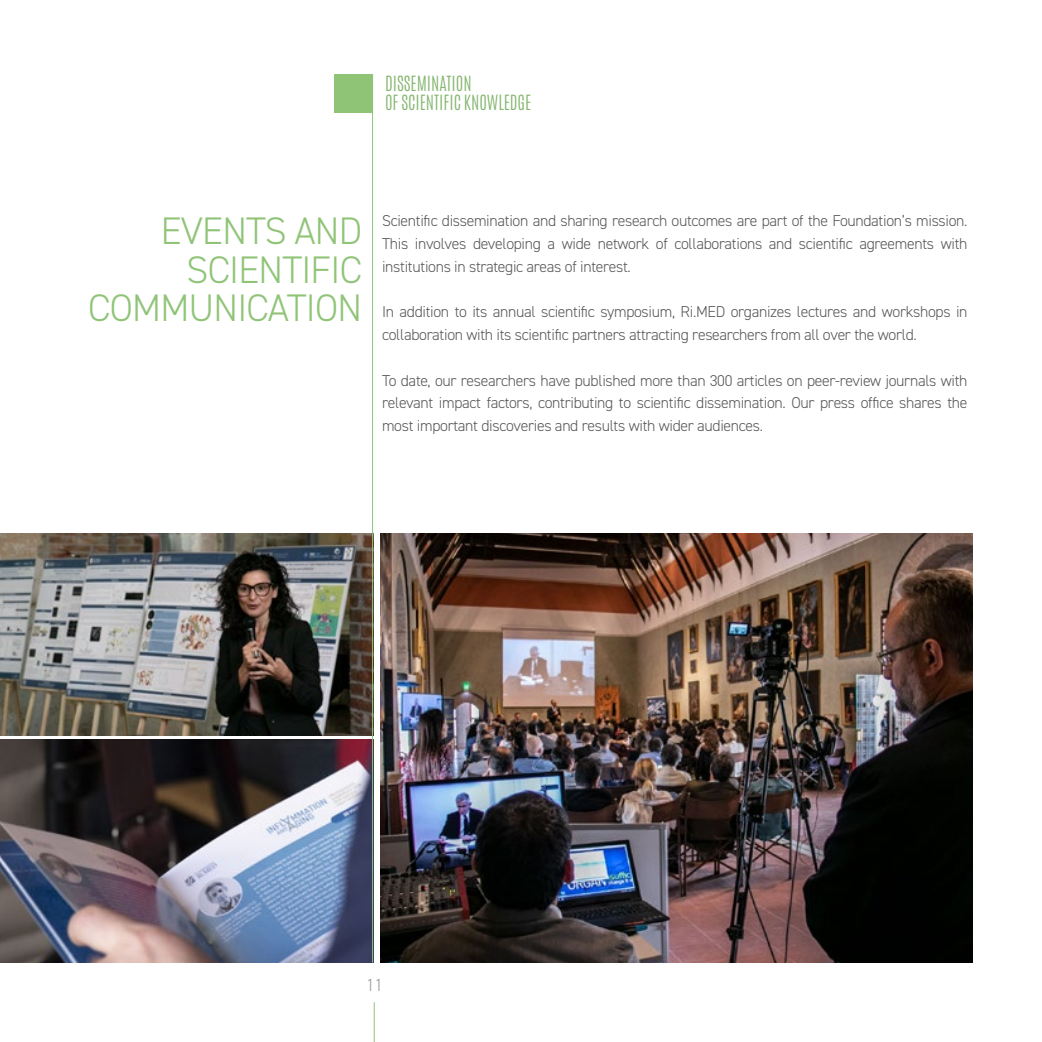
<style>
.page{position:relative;width:1042px;height:1042px;background:#fff}
.page>*{position:absolute;margin:0;border:0;box-sizing:border-box;transform-origin:0 0}
.t1{font:300 38.5px/38.5px "DIN2014";letter-spacing:-.02em;color:#8fc477;text-align:right}
.t2{font:300 17.5px/19.2px "Antonio";color:#85b66f}
.t3{font:300 17.5px "DIN2014";color:#9d9d9c}
.t4{font:300 15.75px/22.8px "DIN2014";letter-spacing:-.02em;color:#575756;text-align:justify}
</style>
<div class="page">
<div style="left:334px;top:74px;width:38px;height:38px;background:#8fc477"></div>
<hr style="left:374px;top:1002px;width:1px;height:40px;background:#8fc477">
<img style="left:380px;top:533px;width:592px;height:429px">
<img style="left:0;top:739px;width:374px;height:223px">
<img style="left:0;top:533px;width:372px;height:202px">
<hr style="left:372px;top:74px;width:1px;height:888px;background:#8fc477">
<p class="t2" style="left:385px;top:74px;width:148px">DISSEMINATION<br>OF SCIENTIFIC KNOWLEDGE</p>
<h1 class="t1" style="left:88px;top:212px;width:275px">EVENTS AND<br>SCIENTIFIC<br>COMMUNICATION</h1>
<p class="t4" style="left:382px;top:209px;width:587px">Scientific dissemination and sharing research outcomes are part of the Foundation’s mission.<br>This involves developing a wide network of collaborations and scientific agreements with institutions in strategic areas of interest.</p>
<p class="t4" style="left:382px;top:300px;width:587px">In addition to its annual scientific symposium, Ri.MED organizes lectures and workshops in collaboration with its scientific partners attracting researchers from all over the world.</p>
<p class="t4" style="left:382px;top:369px;width:587px">To date, our researchers have published more than 300 articles on peer-review journals with relevant impact factors, contributing to scientific dissemination. Our press office shares the most important discoveries and results with wider audiences.</p>
<p class="t3" style="left:366px;top:974px;width:19px">11</p>
</div>
